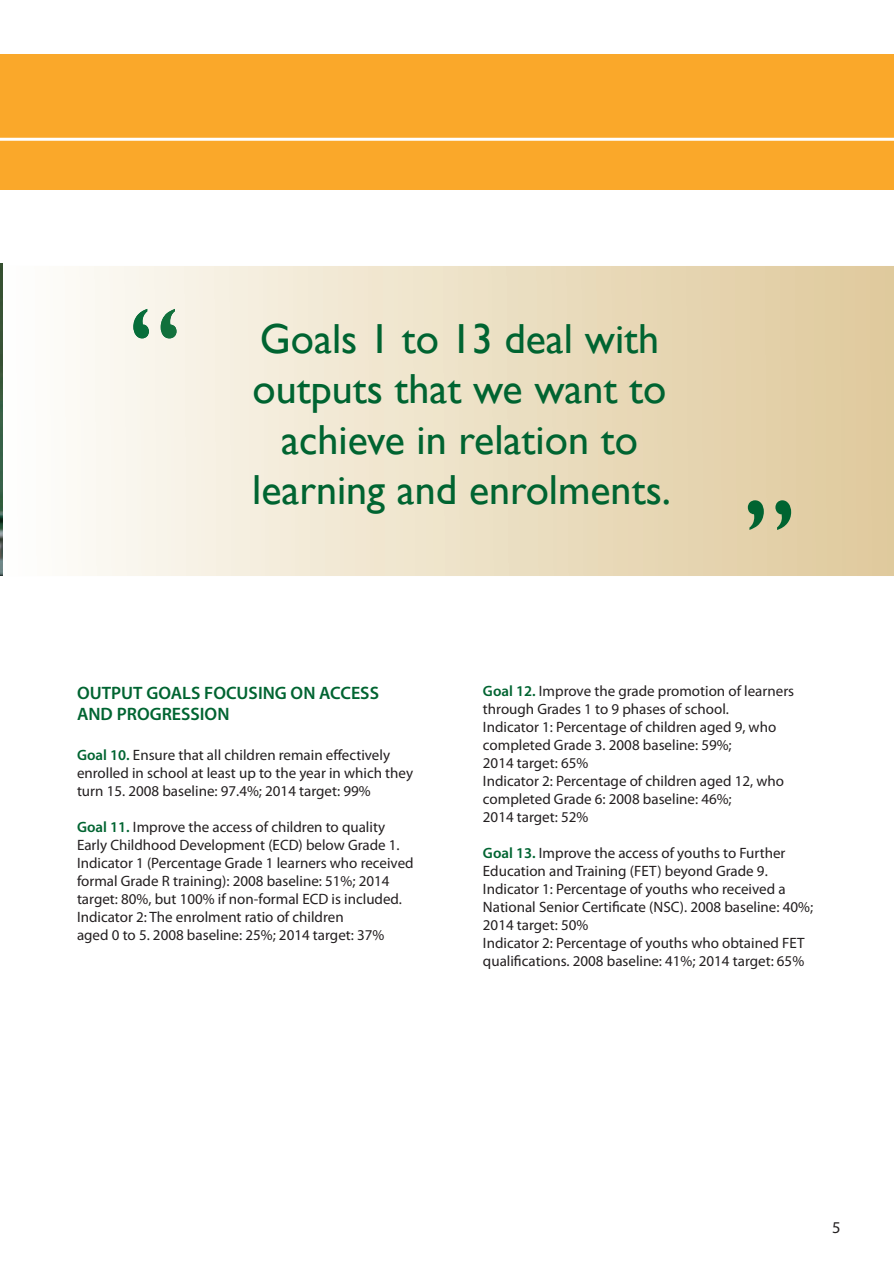
<style>
.page{position:relative;width:894px;height:1265px;background:#fff}
.page>*{position:absolute;margin:0;border:0;box-sizing:border-box;transform-origin:0 0}
.t1{font:42px/50.4px "Gill Sans";color:#006431;text-align:center}
.t2{font:600 18px/21.6px "Myriad Pro";color:#006431}
.t3{font:16.5px "Myriad Pro";color:#231f20}
.t4{font:15px/18px "Myriad Pro";color:#231f20}
.s1{font-weight:600;color:#006431}
</style>
<div class="page">
<div style="left:0;top:54px;width:893px;height:135px;background:#faa82a"></div>
<hr style="left:0;top:138px;width:893px;height:3px;background:#fff">
<svg style="left:2px;top:266px;width:891px;height:310px;background:#ede2ca"></svg>
<svg style="left:133px;top:309px;width:43px;height:29px"></svg>
<svg style="left:747px;top:500px;width:44px;height:30px"></svg>
<img style="left:0;top:263px;width:2px;height:312px">
<h1 class="t1" style="left:252px;top:313px;width:420px">Goals 1 to 13 deal with outputs that we want to achieve in relation to learning and enrolments.</h1>
<p class="t2" style="left:77px;top:681px;width:303px">OUTPUT GOALS FOCUSING ON ACCESS<br>AND PROGRESSION</p>
<p class="t4" style="left:77px;top:745px;width:337px"><span class="s1">Goal 10.</span> Ensure that all children remain effectively enrolled in school at least up to the year in which they turn 15. 2008 baseline: 97.4%; 2014 target: 99%</p>
<p class="t4" style="left:77px;top:817px;width:338px"><span class="s1">Goal 11.</span> Improve the access of children to quality Early Childhood Development (ECD) below Grade 1.<br>Indicator 1 (Percentage Grade 1 learners who received formal Grade R training): 2008 baseline: 51%; 2014 target: 80%, but 100% if non-formal ECD is included.<br>Indicator 2: The enrolment ratio of children<br>aged 0 to 5. 2008 baseline: 25%; 2014 target: 37%</p>
<p class="t4" style="left:483px;top:681px;width:313px"><span class="s1">Goal 12.</span> Improve the grade promotion of learners through Grades 1 to 9 phases of school.<br>Indicator 1: Percentage of children aged 9, who completed Grade 3. 2008 baseline: 59%;<br>2014 target: 65%<br>Indicator 2: Percentage of children aged 12, who completed Grade 6: 2008 baseline: 46%;<br>2014 target: 52%</p>
<p class="t4" style="left:483px;top:843px;width:332px"><span class="s1">Goal 13.</span> Improve the access of youths to Further Education and Training (FET) beyond Grade 9.<br>Indicator 1: Percentage of youths who received a National Senior Certificate (NSC). 2008 baseline: 40%; 2014 target: 50%<br>Indicator 2: Percentage of youths who obtained FET qualifications. 2008 baseline: 41%; 2014 target: 65%</p>
<p class="t3" style="left:832px;top:1217px;width:10px">5</p>
</div>
